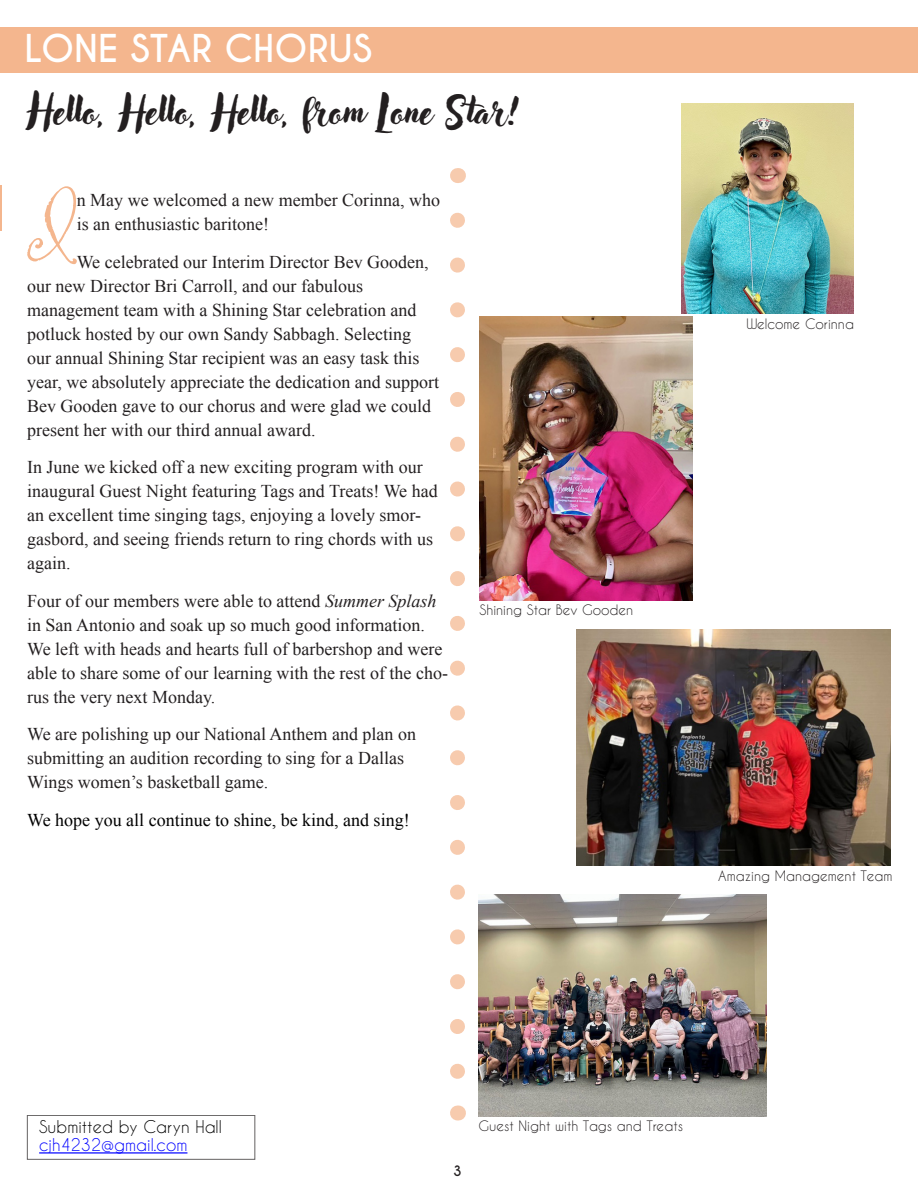
<style>
.page{position:relative;width:918px;height:1188px;background:#fff}
.page>*{position:absolute;margin:0;border:0;box-sizing:border-box;transform-origin:0 0}
.body_text{font:89.85px "P22 Bramble Wild";color:#f4b68e}
.Heading_1{font:36px "Adlery Pro";color:#231f20}
.Free_Form{font:700 36px "Caviar Dreams";color:#fff}
.body_text-2{font:18px/24px "Times New Roman";color:#231f20}
.body_text-3{font:18px "Times New Roman";color:#000}
.Submitted_by{font:16.5px "Caviar Dreams";color:#000}
.Submitted_by-2{font:16.5px "Caviar Dreams";color:#00f}
.Cutline{font:13.5px "Caviar Dreams";color:#231f20}
.t1{font:700 13.5px "Caviar Dreams";color:#231f20}
.s1{font-style:italic}
</style>
<div class="page">
<hr style="left:0;top:186px;width:2px;height:45px;background:#f4b68e">
<div style="left:0;top:27px;width:918px;height:45px;background:#f4b68e"></div>
<img style="left:681px;top:103px;width:173px;height:210px">
<img style="left:576px;top:630px;width:315px;height:236px">
<hr style="left:39px;top:1152px;width:148px;height:2px;background:#00f">
<img style="left:480px;top:317px;width:213px;height:284px">
<img style="left:478px;top:895px;width:288px;height:221px">
<svg style="left:450px;top:220px;width:15px;height:859px"></svg>
<svg style="left:458px;top:168px;width:1px;height:15px"></svg>
<svg style="left:458px;top:1106px;width:1px;height:15px"></svg>
<p class="Free_Form" style="left:24px;top:26px;width:349px">LONE STAR CHORUS</p>
<p class="Heading_1" style="left:27px;top:89px;width:494px">Hello, Hello, Hello, from Lone Star!</p>
<p class="body_text" style="left:28px;top:171px;width:50px">I</p>
<p class="body_text-2" style="left:77px;top:188px;width:365px">n May we welcomed a new member Corinna, who is an enthusiastic baritone!</p>
<p class="body_text-2" style="left:27px;top:249px;width:414px;text-indent:50px">We celebrated our Interim Director Bev Gooden, our new Director Bri Carroll, and our fabulous management team with a Shining Star celebration and potluck hosted by our own Sandy Sabbagh. Selecting our annual Shining Star recipient was an easy task this year, we absolutely appreciate the dedication and support Bev Gooden gave to our chorus and were glad we could present her with our third annual award.</p>
<p class="body_text-2" style="left:27px;top:455px;width:412px">In June we kicked off a new exciting program with our inaugural Guest Night featuring Tags and Treats! We had an excellent time singing tags, enjoying a lovely smor&shy;gasbord, and seeing friends return to ring chords with us again.</p>
<p class="body_text-2" style="left:27px;top:588px;width:422px">Four of our members were able to attend <span class="s1">Summer Splash </span>in San Antonio and soak up so much good information.<br>We left with heads and hearts full of barbershop and were able to share some of our learning with the rest of the cho&shy;rus the very next Monday.</p>
<p class="body_text-2" style="left:27px;top:722px;width:390px">We are polishing up our National Anthem and plan on submitting an audition recording to sing for a Dallas<br>Wings women’s basketball game.</p>
<p class="body_text-3" style="left:27px;top:808px;width:384px">We hope you all continue to shine, be kind, and sing!</p>
<p class="Cutline" style="left:480px;top:602px;width:155px">Shining Star Bev Gooden</p>
<p class="Cutline" style="left:747px;top:315px;width:109px">Welcome Corinna</p>
<p class="Cutline" style="left:718px;top:867px;width:176px">Amazing Management Team</p>
<p class="Submitted_by" style="left:39px;top:1117px;width:184px">Submitted by Caryn Hall</p>
<p class="Submitted_by-2" style="left:39px;top:1135px;width:150px">cjh4232@gmail.com</p>
<p class="t1" style="left:453px;top:1163px;width:10px">3</p>
<p class="Cutline" style="left:478px;top:1118px;width:206px">Guest Night with Tags and Treats</p>
</div>
